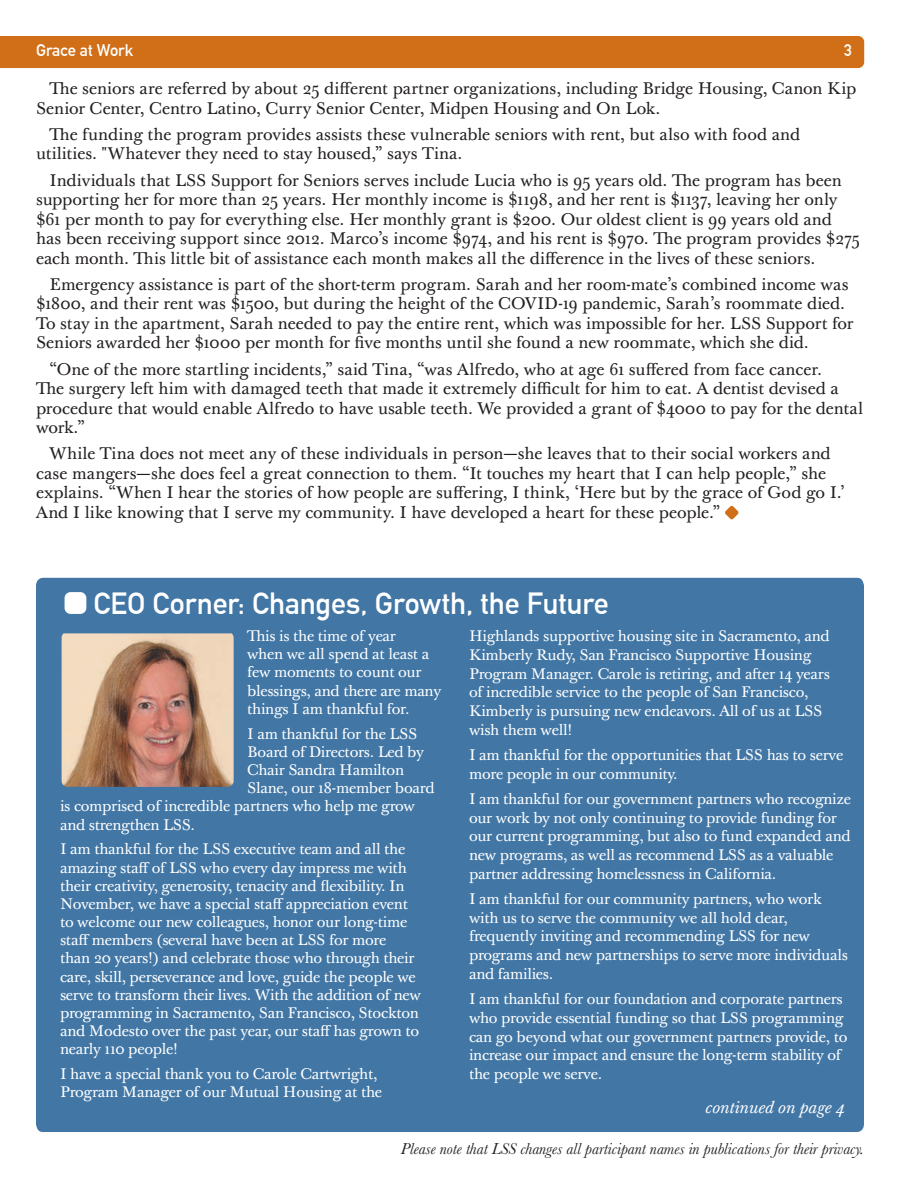
<style>
.page{position:relative;width:918px;height:1188px;background:#fff}
.page>*{position:absolute;margin:0;border:0;box-sizing:border-box;transform-origin:0 0}
.t1{font:700 30px "DIN Alternate";letter-spacing:-.005em;color:#fff}
.t2{font:16.5px/19.5px "Baskerville Ten Pro";letter-spacing:-.005em;color:#231f20}
.t3{font:italic 16.5px "Baskerville";color:#231f20}
.t4{font:italic 16.5px "Baskerville Ten Pro";color:#fff}
.t5{font:700 16.5px "DIN Alternate";color:#fff}
.t6{font:15px/18.6px "Baskerville Ten Pro";letter-spacing:-.02em;color:#fff}
</style>
<div class="page">
<svg style="left:725px;top:506px;width:14px;height:14px"></svg>
<div style="left:0;top:36px;width:864px;height:32px;background:#d06f18"></div>
<div style="left:36px;top:578px;width:828px;height:554px;background:#4176a5"></div>
<img style="left:62px;top:633px;width:172px;height:154px">
<div style="left:65px;top:592px;width:21px;height:22px;background:#fff;border-radius:6px"></div>
<p class="t5" style="left:36px;top:38px;width:99px">Grace at Work</p>
<p class="t5" style="left:844px;top:38px;width:9px">3</p>
<p class="t2" style="left:36px;top:79px;width:822px;text-indent:13px">The seniors are referred by about 25 different partner organizations, including Bridge Housing, Canon Kip<br>Senior Center, Centro Latino, Curry Senior Center, Midpen Housing and On Lok.</p>
<p class="t2" style="left:36px;top:125px;width:766px;text-indent:13px">The funding the program provides assists these vulnerable seniors with rent, but also with food and utilities. "Whatever they need to stay housed,” says Tina.</p>
<p class="t2" style="left:36px;top:171px;width:826px;text-indent:13px">Individuals that LSS Support for Seniors serves include Lucia who is 95 years old. The program has been supporting her for more than 25 years. Her monthly income is $1198, and her rent is $1137, leaving her only $61 per month to pay for everything else. Her monthly grant is $200. Our oldest client is 99 years old and has been receiving support since 2012. Marco’s income $974, and his rent is $970. The program provides $275 each month. This little bit of assistance each month makes all the difference in the lives of these seniors.</p>
<p class="t2" style="left:36px;top:275px;width:819px;text-indent:13px">Emergency assistance is part of the short-term program. Sarah and her room-mate’s combined income was $1800, and their rent was $1500, but during the height of the COVID-19 pandemic, Sarah’s roommate died.<br>To stay in the apartment, Sarah needed to pay the entire rent, which was impossible for her. LSS Support for Seniors awarded her $1000 per month for five months until she found a new roommate, which she did.</p>
<p class="t2" style="left:36px;top:360px;width:829px;text-indent:13px">“One of the more startling incidents,” said Tina, “was Alfredo, who at age 61 suffered from face cancer.<br>The surgery left him with damaged teeth that made it extremely difficult for him to eat. A dentist devised a procedure that would enable Alfredo to have usable teeth. We provided a grant of $4000 to pay for the dental work.”</p>
<p class="t2" style="left:36px;top:445px;width:811px;text-indent:13px">While Tina does not meet any of these individuals in person—she leaves that to their social workers and case mangers—she does feel a great connection to them. “It touches my heart that I can help people,” she explains. “When I hear the stories of how people are suffering, I think, ‘Here but by the grace of God go I.’ And I like knowing that I serve my community. I have developed a heart for these people.”</p>
<p class="t1" style="left:94px;top:581px;width:517px">CEO Corner: Changes, Growth, the Future</p>
<p class="t6" style="left:247px;top:628px;width:196px;line-height:18.1px">This is the time of year<br>when we all spend at least a few moments to count our blessings, and there are many things I am thankful for.</p>
<p class="t6" style="left:247px;top:725px;width:172px">I am thankful for the LSS</p>
<p class="t6" style="left:247px;top:743px;width:178px">Board of Directors. Led by</p>
<p class="t6" style="left:247px;top:761px;width:159px">Chair Sandra Hamilton</p>
<p class="t6" style="left:247px;top:779px;width:189px">Slane, our 18-member board</p>
<p class="t6" style="left:60px;top:798px;width:356px">is comprised of incredible partners who help me grow</p>
<p class="t6" style="left:60px;top:816px;width:136px">and strengthen LSS.</p>
<p class="t6" style="left:60px;top:841px;width:362px;line-height:18.1px">I am thankful for the LSS executive team and all the amazing staff of LSS who every day impress me with their creativity, generosity, tenacity and flexibility. In November, we have a special staff appreciation event to welcome our new colleagues, honor our long-time staff members (several have been at LSS for more<br>than 20 years!) and celebrate those who through their care, skill, perseverance and love, guide the people we serve to transform their lives. With the addition of new programming in Sacramento, San Francisco, Stockton and Modesto over the past year, our staff has grown to nearly 110 people!</p>
<p class="t6" style="left:60px;top:1066px;width:324px;line-height:18.1px">I have a special thank you to Carole Cartwright,<br>Program Manager of our Mutual Housing at the</p>
<p class="t6" style="left:469px;top:628px;width:362px">Highlands supportive housing site in Sacramento, and Kimberly Rudy, San Francisco Supportive Housing Program Manager. Carole is retiring, and after 14 years of incredible service to the people of San Francisco, Kimberly is pursuing new endeavors. All of us at LSS wish them well!</p>
<p class="t6" style="left:469px;top:746px;width:376px">I am thankful for the opportunities that LSS has to serve more people in our community.</p>
<p class="t6" style="left:469px;top:790px;width:384px">I am thankful for our government partners who recognize our work by not only continuing to provide funding for our current programming, but also to fund expanded and new programs, as well as recommend LSS as a valuable partner addressing homelessness in California.</p>
<p class="t6" style="left:469px;top:890px;width:380px">I am thankful for our community partners, who work with us to serve the community we all hold dear, frequently inviting and recommending LSS for new programs and new partnerships to serve more individuals and families.</p>
<p class="t6" style="left:469px;top:990px;width:380px">I am thankful for our foundation and corporate partners who provide essential funding so that LSS programming can go beyond what our government partners provide, to increase our impact and ensure the long-term stability of the people we serve.</p>
<p class="t4" style="left:706px;top:1097px;width:141px">continued on page 4</p>
<p class="t3" style="left:401px;top:1138px;width:465px">Please note that LSS changes all participant names in publications for their privacy.</p>
</div>
